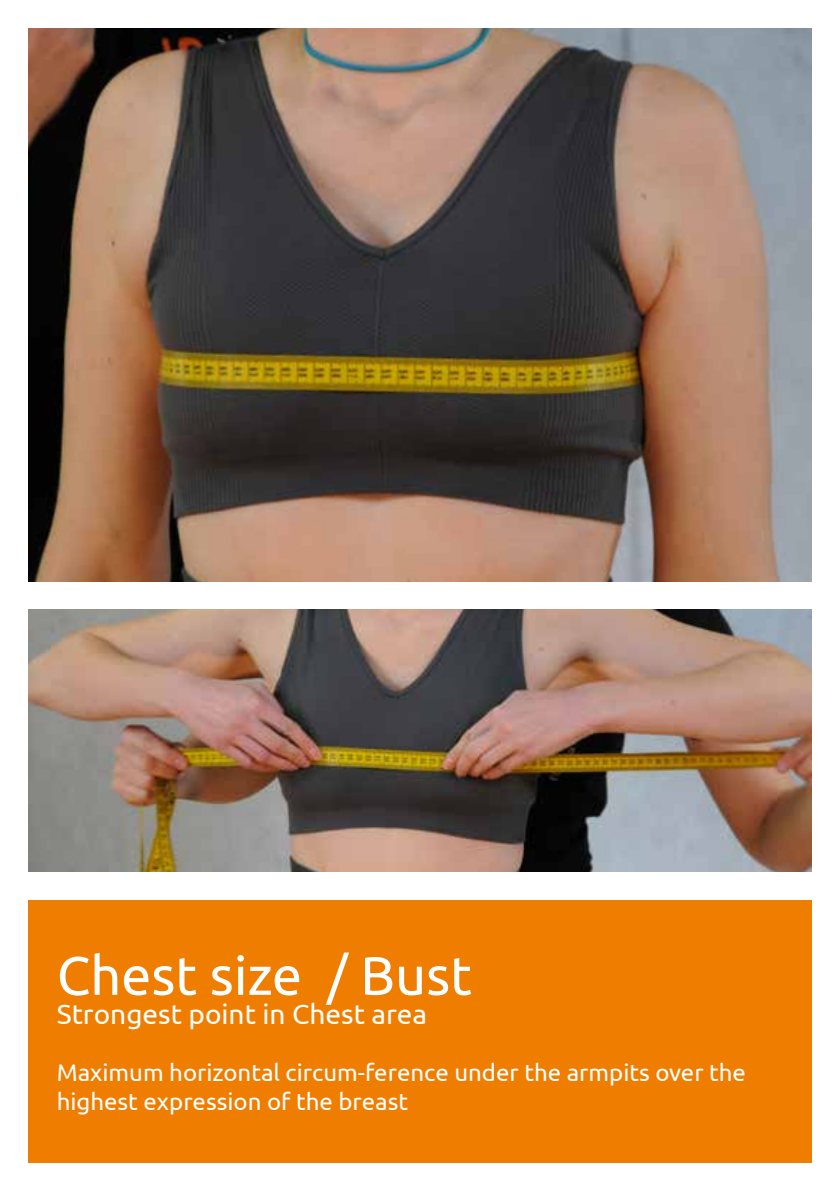
<style>
.page{position:relative;width:840px;height:1191px;background:#fff}
.page>*{position:absolute;margin:0;border:0;box-sizing:border-box;transform-origin:0 0}
.t1{font:54px "Ubuntu";color:#fff}
.t2{font:28px "Ubuntu";color:#fff}
.t3{font:24px/28.8px "Ubuntu";color:#fff}
</style>
<div class="page">
<div style="left:28px;top:900px;width:783px;height:262px;background:#ef7d00"></div>
<img style="left:28px;top:28px;width:783px;height:553px">
<img style="left:28px;top:609px;width:783px;height:263px">
<h1 class="t1" style="left:57px;top:943px;width:416px">Chest size / Bust</h1>
<p class="t2" style="left:57px;top:996px;width:372px">Strongest point in Chest area</p>
<p class="t3" style="left:57px;top:1057px;width:690px">Maximum horizontal circum-ference under the armpits over the highest expression of the breast</p>
</div>
